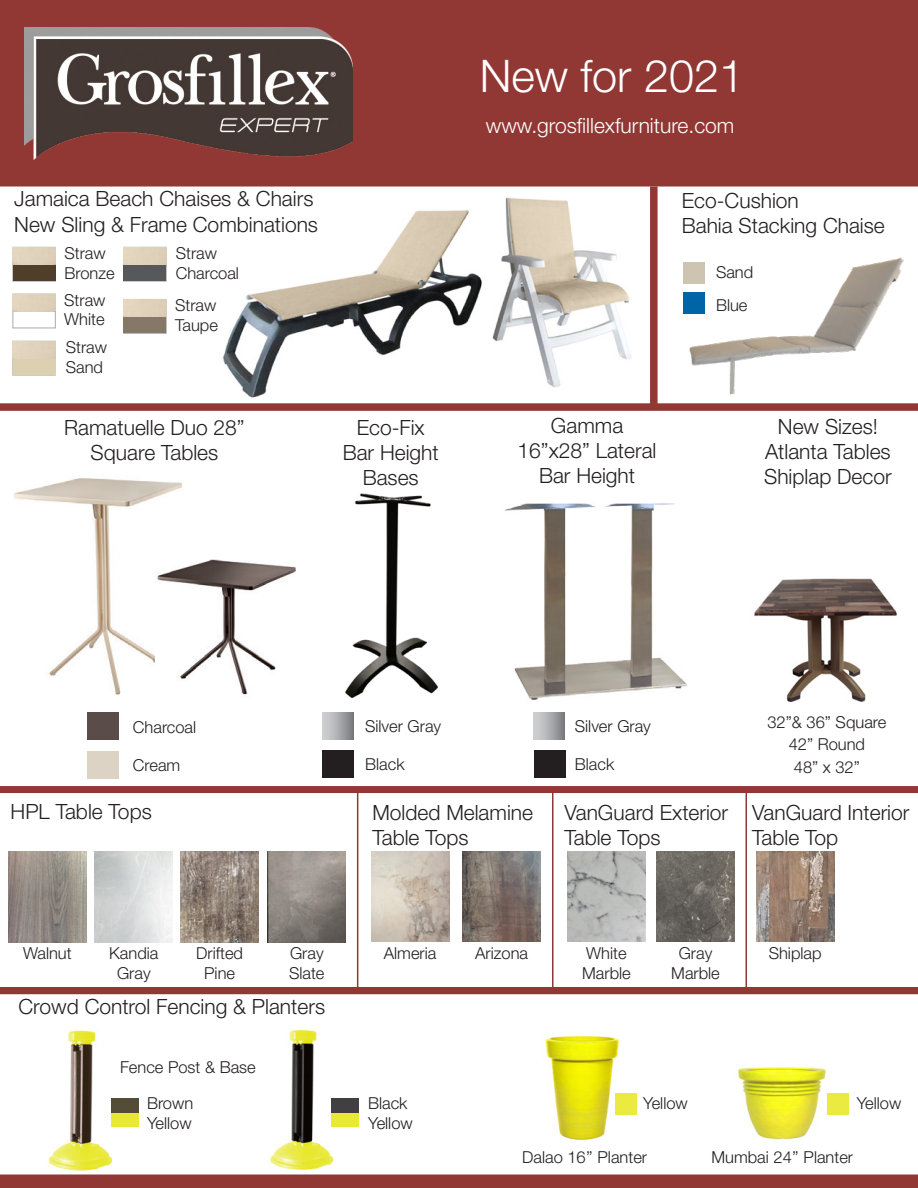
<style>
.page{position:relative;width:918px;height:1188px;background:#fff}
.page>*{position:absolute;margin:0;border:0;box-sizing:border-box;transform-origin:0 0}
.t1{font:300 45px "Helvetica Neue LT Std";color:#fff}
.t2{font:300 21px "Helvetica Neue LT Std";color:#231f20}
.t3{font:300 21px "Helvetica Neue LT Std";color:#fff}
.t4{font:300 16.5px/19.8px "Helvetica Neue LT Std";color:#231f20}
</style>
<div class="page">
<img style="left:222px;top:210px;width:260px;height:188px">
<img style="left:14px;top:478px;width:168px;height:217px">
<img style="left:504px;top:503px;width:183px;height:197px">
<svg style="left:0;top:403px;width:918px;height:8px;background:#974440"></svg>
<div style="left:0;top:786px;width:918px;height:7px;background:#913834"></div>
<div style="left:0;top:1175px;width:918px;height:13px;background:#913834"></div>
<div style="left:0;top:0;width:918px;height:187px;background:#913834"></div>
<img style="left:24px;top:28px;width:328px;height:132px">
<img style="left:567px;top:851px;width:79px;height:91px">
<img style="left:657px;top:851px;width:78px;height:91px">
<img style="left:756px;top:851px;width:78px;height:91px">
<img style="left:754px;top:578px;width:144px;height:124px">
<div style="left:650px;top:187px;width:8px;height:220px;background:#913834;border:2px solid #913834"></div>
<img style="left:345px;top:493px;width:93px;height:229px">
<img style="left:156px;top:556px;width:139px;height:139px">
<img style="left:683px;top:257px;width:221px;height:138px">
<div style="left:683px;top:263px;width:21px;height:21px;background:#cdc5b2"></div>
<div style="left:683px;top:293px;width:22px;height:21px;background:#0065a6"></div>
<img style="left:492px;top:197px;width:139px;height:191px">
<div style="left:13px;top:294px;width:43px;height:34px;border:1px solid #a7aaac"></div>
<img style="left:13px;top:294px;width:42px;height:17px">
<div style="left:13px;top:247px;width:43px;height:34px;border:1px solid #a7aaac"></div>
<div style="left:13px;top:264px;width:42px;height:17px;background:#503d2a"></div>
<img style="left:13px;top:247px;width:42px;height:17px">
<div style="left:13px;top:341px;width:43px;height:34px;border:1px solid #a7aaac"></div>
<div style="left:13px;top:358px;width:42px;height:17px;background:#dbd0af"></div>
<img style="left:13px;top:341px;width:42px;height:17px">
<div style="left:124px;top:264px;width:42px;height:17px;background:#57585a"></div>
<div style="left:124px;top:299px;width:42px;height:35px;border:1px solid #a7aaac"></div>
<div style="left:124px;top:316px;width:42px;height:17px;background:#857868"></div>
<img style="left:124px;top:300px;width:42px;height:16px">
<div style="left:87px;top:713px;width:31px;height:27px;background:#594c49"></div>
<div style="left:88px;top:751px;width:31px;height:28px;background:#ddd3c5"></div>
<img style="left:8px;top:851px;width:78px;height:91px">
<hr style="left:357px;top:793px;width:1px;height:198px;background:#913836">
<img style="left:545px;top:1036px;width:92px;height:104px">
<img style="left:738px;top:1066px;width:108px;height:74px">
<div style="left:827px;top:1093px;width:22px;height:21px;background:#ebea40"></div>
<div style="left:615px;top:1093px;width:21px;height:21px;background:#ebea40"></div>
<img style="left:181px;top:852px;width:78px;height:91px">
<img style="left:268px;top:852px;width:78px;height:91px">
<img style="left:270px;top:1029px;width:66px;height:141px">
<img style="left:48px;top:1029px;width:64px;height:142px">
<div style="left:331px;top:1099px;width:27px;height:14px;background:#413f41"></div>
<div style="left:331px;top:1113px;width:27px;height:13px;background:#e9e933"></div>
<div style="left:112px;top:1099px;width:27px;height:14px;background:#534d38"></div>
<div style="left:112px;top:1113px;width:27px;height:13px;background:#e9e933"></div>
<div style="left:0;top:987px;width:918px;height:7px;background:#913834"></div>
<hr style="left:552px;top:791px;width:2px;height:197px;background:#913836">
<hr style="left:746px;top:792px;width:1px;height:198px;background:#913836">
<img style="left:371px;top:851px;width:78px;height:91px">
<img style="left:463px;top:851px;width:78px;height:91px">
<svg style="left:322px;top:712px;width:31px;height:28px"></svg>
<div style="left:323px;top:751px;width:31px;height:27px;background:#231f20"></div>
<svg style="left:534px;top:712px;width:31px;height:28px"></svg>
<div style="left:534px;top:751px;width:32px;height:27px;background:#231f20"></div>
<p class="t2" style="left:14px;top:186px;width:301px">Jamaica Beach Chaises &amp; Chairs</p>
<p class="t2" style="left:14px;top:211px;width:305px">New Sling &amp; Frame Combinations</p>
<p class="t4" style="left:65px;top:243px;width:52px">Straw<br>Bronze</p>
<p class="t4" style="left:64px;top:290px;width:43px">Straw<br>White</p>
<p class="t4" style="left:66px;top:337px;width:43px">Straw<br>Sand</p>
<p class="t4" style="left:176px;top:243px;width:65px">Straw<br>Charcoal</p>
<p class="t4" style="left:175px;top:295px;width:44px">Straw<br>Taupe</p>
<p class="t2" style="left:64px;top:414px;width:182px">Ramatuelle Duo 28”</p>
<p class="t2" style="left:91px;top:440px;width:129px">Square Tables</p>
<p class="t2" style="left:357px;top:414px;width:70px">Eco-Fix</p>
<p class="t2" style="left:343px;top:440px;width:98px">Bar Height</p>
<p class="t2" style="left:363px;top:465px;width:58px">Bases</p>
<p class="t1" style="left:480px;top:49px;width:266px">New for 2021</p>
<p class="t3" style="left:486px;top:113px;width:250px">www.grosfillexfurniture.com</p>
<p class="t2" style="left:682px;top:188px;width:119px">Eco-Cushion</p>
<p class="t2" style="left:682px;top:213px;width:205px">Bahia Stacking Chaise</p>
<p class="t4" style="left:716px;top:262px;width:39px">Sand</p>
<p class="t4" style="left:716px;top:295px;width:33px">Blue</p>
<p class="t2" style="left:551px;top:413px;width:74px">Gamma</p>
<p class="t2" style="left:518px;top:438px;width:140px">16”x28” Lateral</p>
<p class="t2" style="left:539px;top:463px;width:98px">Bar Height</p>
<p class="t2" style="left:778px;top:414px;width:101px">New Sizes!</p>
<p class="t2" style="left:765px;top:439px;width:127px">Atlanta Tables</p>
<p class="t2" style="left:764px;top:464px;width:129px">Shiplap Decor</p>
<p class="t4" style="left:133px;top:717px;width:65px">Charcoal</p>
<p class="t4" style="left:133px;top:755px;width:49px">Cream</p>
<p class="t4" style="left:365px;top:716px;width:78px">Silver Gray</p>
<p class="t4" style="left:365px;top:754px;width:41px">Black</p>
<p class="t4" style="left:575px;top:716px;width:78px">Silver Gray</p>
<p class="t4" style="left:575px;top:754px;width:41px">Black</p>
<p class="t4" style="left:767px;top:712px;width:120px">32”&amp; 36” Square</p>
<p class="t4" style="left:789px;top:734px;width:78px">42” Round</p>
<p class="t4" style="left:794px;top:757px;width:68px">48” x 32”</p>
<p class="t2" style="left:11px;top:799px;width:143px">HPL Table Tops</p>
<p class="t2" style="left:372px;top:799px;width:162px">Molded Melamine</p>
<p class="t2" style="left:372px;top:824px;width:98px">Table Tops</p>
<p class="t2" style="left:564px;top:800px;width:165px">VanGuard Exterior</p>
<p class="t2" style="left:564px;top:825px;width:98px">Table Tops</p>
<p class="t2" style="left:752px;top:800px;width:159px">VanGuard Interior</p>
<p class="t2" style="left:752px;top:825px;width:87px">Table Top</p>
<p class="t4" style="left:23px;top:943px;width:50px">Walnut</p>
<p class="t4" style="left:109px;top:943px;width:51px">Kandia</p>
<p class="t4" style="left:117px;top:963px;width:35px">Gray</p>
<p class="t4" style="left:196px;top:943px;width:48px">Drifted</p>
<p class="t4" style="left:204px;top:963px;width:32px">Pine</p>
<p class="t4" style="left:290px;top:943px;width:35px">Gray</p>
<p class="t4" style="left:289px;top:963px;width:37px">Slate</p>
<p class="t4" style="left:384px;top:943px;width:54px">Almeria</p>
<p class="t4" style="left:475px;top:943px;width:54px">Arizona</p>
<p class="t4" style="left:586px;top:943px;width:42px">White</p>
<p class="t4" style="left:582px;top:963px;width:50px">Marble</p>
<p class="t4" style="left:679px;top:943px;width:35px">Gray</p>
<p class="t4" style="left:671px;top:963px;width:50px">Marble</p>
<p class="t4" style="left:769px;top:943px;width:54px">Shiplap</p>
<p class="t2" style="left:19px;top:994px;width:308px">Crowd Control Fencing &amp; Planters</p>
<p class="t4" style="left:120px;top:1057px;width:137px">Fence Post &amp; Base</p>
<p class="t4" style="left:147px;top:1093px;width:48px">Brown</p>
<p class="t4" style="left:147px;top:1112px;width:46px">Yellow</p>
<p class="t4" style="left:368px;top:1093px;width:41px">Black</p>
<p class="t4" style="left:368px;top:1112px;width:46px">Yellow</p>
<p class="t4" style="left:643px;top:1093px;width:46px">Yellow</p>
<p class="t4" style="left:857px;top:1093px;width:46px">Yellow</p>
<p class="t4" style="left:522px;top:1147px;width:126px">Dalao 16’’ Planter</p>
<p class="t4" style="left:711px;top:1147px;width:143px">Mumbai 24’’ Planter</p>
</div>
